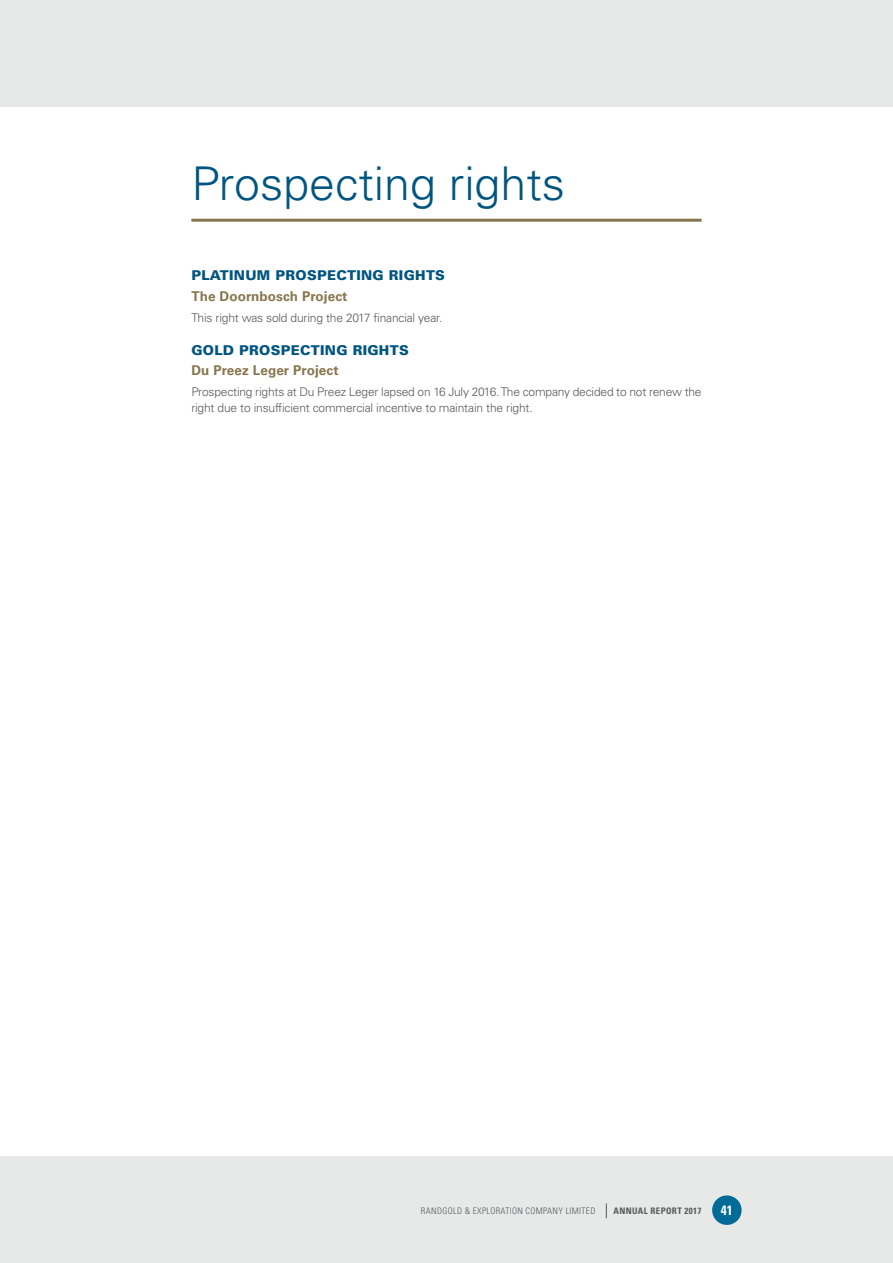
<style>
.page{position:relative;width:893px;height:1263px;background:#fff}
.page>*{position:absolute;margin:0;border:0;box-sizing:border-box;transform-origin:0 0}
.t1{font:300 46.5px "Univers LT Std";color:#005581}
.t2{font:900 13.5px "Univers LT Std";letter-spacing:.02em;color:#005581}
.t3{font:700 13.5px "Univers LT Std";letter-spacing:.01em;color:#87764e}
.t4{font:700 condensed 13.5px "Univers LT Std";color:#fff}
.t5{font:300 12px/16.5px "Univers LT Std";letter-spacing:-.015em;color:#58595b}
.t6{font:300 condensed 9px "Univers LT Std";letter-spacing:.04em;color:#58595b}
.t7{font:700 condensed 9px "Univers LT Std";letter-spacing:.04em;color:#58595b}
</style>
<div class="page">
<div style="left:0;top:1157px;width:893px;height:106px;background:#e7e8e8"></div>
<div style="left:712px;top:1195px;width:30px;height:30px;background:#006b96;border-radius:50%"></div>
<svg style="left:606px;top:1203px;width:1px;height:15px"></svg>
<div style="left:0;top:0;width:893px;height:106px;background:#e7e8e8"></div>
<hr style="left:191px;top:219px;width:511px;height:3px;background:#87764e">
<h1 class="t1" style="left:191px;top:155px;width:375px">Prospecting rights</h1>
<p class="t2" style="left:191px;top:267px;width:255px">PLATINUM PROSPECTING RIGHTS</p>
<p class="t3" style="left:191px;top:288px;width:158px">The Doornbosch Project</p>
<p class="t5" style="left:191px;top:309px;width:253px">This right was sold during the 2017 financial year.</p>
<p class="t2" style="left:191px;top:341px;width:219px">GOLD PROSPECTING RIGHTS</p>
<p class="t3" style="left:191px;top:362px;width:149px">Du Preez Leger Project</p>
<p class="t5" style="left:191px;top:383px;width:512px">Prospecting rights at Du Preez Leger lapsed on 16 July 2016. The company decided to not renew the right due to insufficient commercial incentive to maintain the right.</p>
<p class="t6" style="left:421px;top:1205px;width:176px">RANDGOLD &amp; EXPLORATION COMPANY LIMITED</p>
<p class="t7" style="left:613px;top:1205px;width:90px">ANNUAL REPORT 2017</p>
<p class="t4" style="left:721px;top:1202px;width:13px">41</p>
</div>
